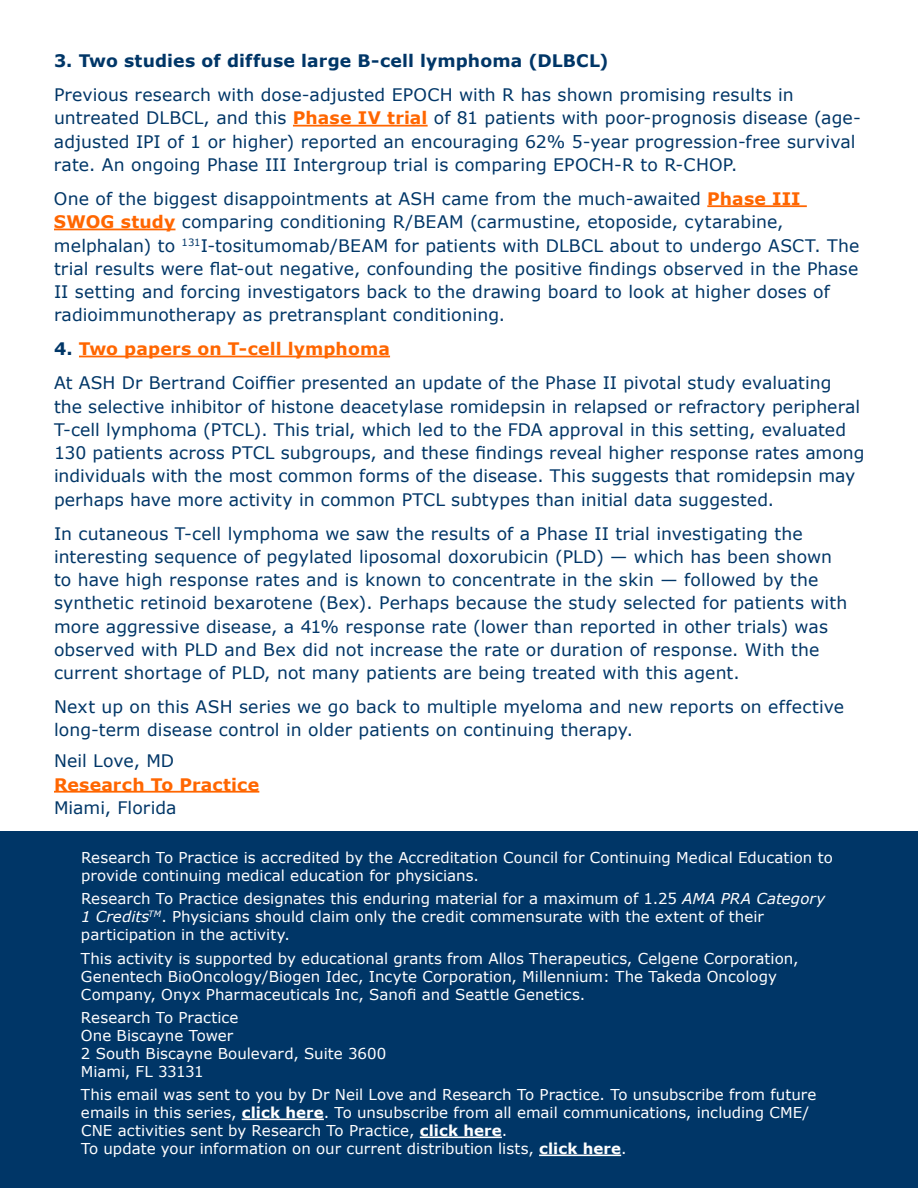
<style>
.page{position:relative;width:918px;height:1188px;background:#fff}
.page>*{position:absolute;margin:0;border:0;box-sizing:border-box;transform-origin:0 0}
.t1{font:17.25px/23.2px "Verdana";letter-spacing:.005em;color:#003667}
.t2{font:700 17.25px "Verdana";letter-spacing:.005em;color:#003667}
.t3{font:700 17.25px "Verdana";letter-spacing:.015em;color:#f60}
.t4{font:15px/18px "Verdana";letter-spacing:.005em;color:#fff}
.s1{font-weight:700;color:#f60}
.s2{font-weight:700}
.s3{font-style:italic}
</style>
<div class="page">
<div style="left:0;top:831px;width:918px;height:357px;background:#003667"></div>
<hr style="left:242px;top:1119px;width:82px;height:1px;background:#fff">
<hr style="left:420px;top:1137px;width:82px;height:1px;background:#fff">
<hr style="left:539px;top:1155px;width:82px;height:1px;background:#fff">
<hr style="left:293px;top:125px;width:135px;height:2px;background:#f60">
<hr style="left:707px;top:205px;width:100px;height:2px;background:#f60">
<hr style="left:54px;top:229px;width:121px;height:1px;background:#f60">
<hr style="left:79px;top:356px;width:311px;height:1px;background:#f60">
<hr style="left:54px;top:791px;width:205px;height:2px;background:#f60">
<p class="t2" style="left:54px;top:49px;width:556px">3. Two studies of diffuse large B-cell lymphoma (DLBCL)</p>
<p class="t1" style="left:54px;top:83px;width:808px">Previous research with dose-adjusted EPOCH with R has shown promising results in untreated DLBCL, and this <span class="s1">Phase IV trial</span> of 81 patients with poor-prognosis disease (age&shy;adjusted IPI of 1 or higher) reported an encouraging 62% 5-year progression-free survival rate. An ongoing Phase III Intergroup trial is comparing EPOCH-R to R-CHOP.</p>
<p class="t1" style="left:54px;top:187px;width:807px">One of the biggest disappointments at ASH came from the much-awaited <span class="s1">Phase III SWOG study</span> comparing conditioning R/BEAM (carmustine, etoposide, cytarabine, melphalan) to <sup>131</sup>I-tositumomab/BEAM for patients with DLBCL about to undergo ASCT. The trial results were flat-out negative, confounding the positive findings observed in the Phase II setting and forcing investigators back to the drawing board to look at higher doses of radioimmunotherapy as pretransplant conditioning.</p>
<p class="t1" style="left:54px;top:332px;width:779px;line-height:34px"><span class="s2">4.</span> <span class="s1">Two papers on T-cell lymphoma<br></span>At ASH Dr Bertrand Coiffier presented an update of the Phase II pivotal study evaluating</p>
<p class="t1" style="left:54px;top:395px;width:812px">the selective inhibitor of histone deacetylase romidepsin in relapsed or refractory peripheral T-cell lymphoma (PTCL). This trial, which led to the FDA approval in this setting, evaluated 130 patients across PTCL subgroups, and these findings reveal higher response rates among individuals with the most common forms of the disease. This suggests that romidepsin may perhaps have more activity in common PTCL subtypes than initial data suggested.</p>
<p class="t1" style="left:54px;top:522px;width:795px">In cutaneous T-cell lymphoma we saw the results of a Phase II trial investigating the interesting sequence of pegylated liposomal doxorubicin (PLD) — which has been shown to have high response rates and is known to concentrate in the skin — followed by the synthetic retinoid bexarotene (Bex). Perhaps because the study selected for patients with more aggressive disease, a 41% response rate (lower than reported in other trials) was observed with PLD and Bex did not increase the rate or duration of response. With the current shortage of PLD, not many patients are being treated with this agent.</p>
<p class="t1" style="left:54px;top:695px;width:792px">Next up on this ASH series we go back to multiple myeloma and new reports on effective long-term disease control in older patients on continuing therapy.</p>
<p class="t1" style="left:54px;top:749px;width:122px">Neil Love, MD</p>
<p class="t3" style="left:54px;top:772px;width:207px">Research To Practice</p>
<p class="t1" style="left:54px;top:796px;width:124px">Miami, Florida</p>
<p class="t4" style="left:81px;top:848px;width:753px">Research To Practice is accredited by the Accreditation Council for Continuing Medical Education to provide continuing medical education for physicians.</p>
<p class="t4" style="left:81px;top:890px;width:746px">Research To Practice designates this enduring material for a maximum of 1.25 <span class="s3">AMA PRA Category<br>1 Credits</span><sup>TM</sup>. Physicians should claim only the credit commensurate with the extent of their participation in the activity.</p>
<p class="t4" style="left:81px;top:949px;width:719px">This activity is supported by educational grants from Allos Therapeutics, Celgene Corporation,<br>Genentech BioOncology/Biogen Idec, Incyte Corporation, Millennium: The Takeda Oncology<br>Company, Onyx Pharmaceuticals Inc, Sanofi and Seattle Genetics.</p>
<p class="t4" style="left:81px;top:1008px;width:307px">Research To Practice<br>One Biscayne Tower<br>2 South Biscayne Boulevard, Suite 3600<br>Miami, FL 33131</p>
<p class="t4" style="left:81px;top:1086px;width:737px">This email was sent to you by Dr Neil Love and Research To Practice. To unsubscribe from future emails in this series, <span class="s2">click here</span>. To unsubscribe from all email communications, including CME/ CNE activities sent by Research To Practice, <span class="s2">click here</span>.<br>To update your information on our current distribution lists, <span class="s2">click here</span>.</p>
</div>
